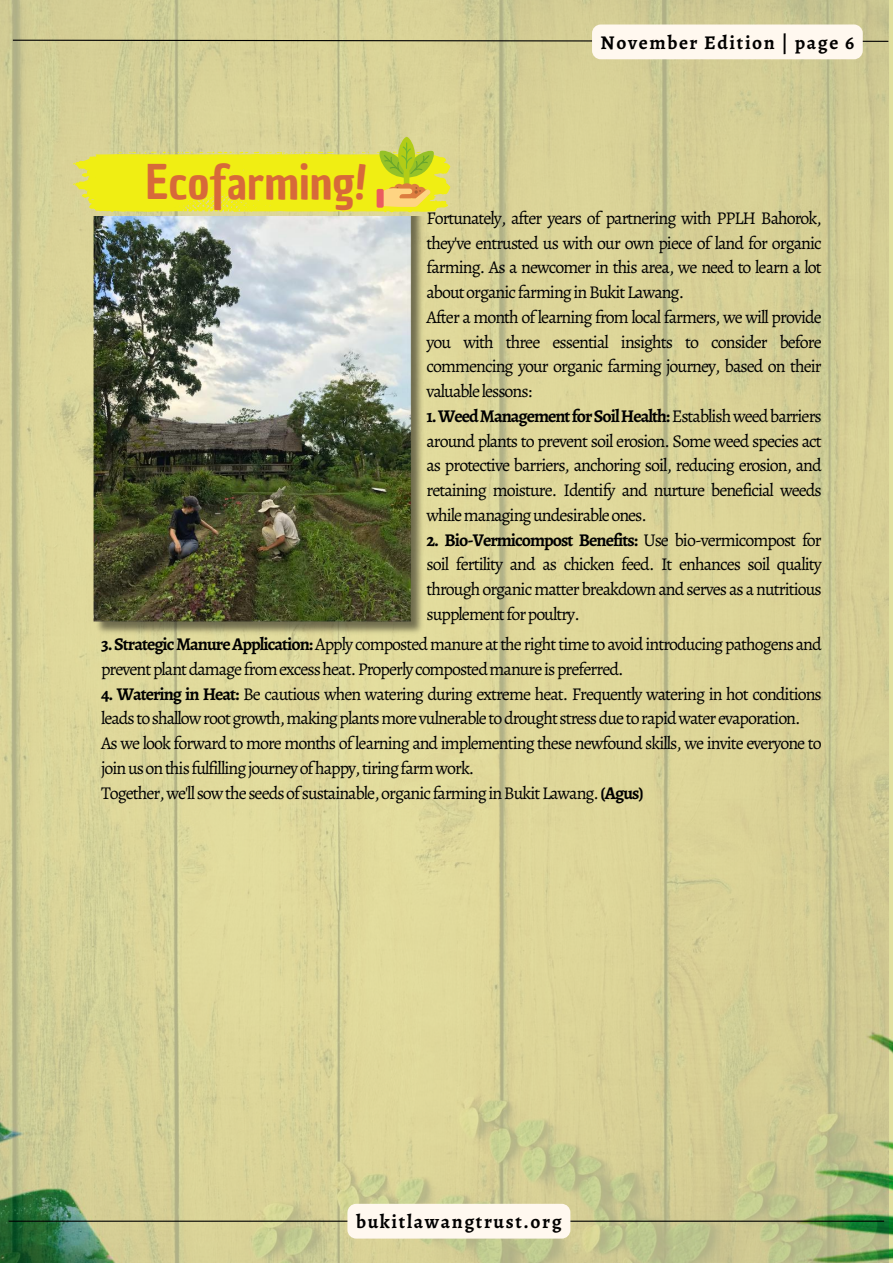
<style>
.page{position:relative;width:893px;height:1264px;background:#fff}
.page>*{position:absolute;margin:0;border:0;box-sizing:border-box;transform-origin:0 0}
.t1{font:46.65px "Chau Philomene One";color:#d7693a}
.t2{font:700 19.5px "Alegreya";letter-spacing:.085em;color:#000}
.t3{font:18px/24.8px "Alegreya";letter-spacing:-.055em;color:#000}
.s1{font-weight:700}
</style>
<div class="page">
<img style="left:0;top:0;width:887px;height:1262px">
<svg style="left:12px;top:39px;width:877px;height:3px"></svg>
<hr style="left:9px;top:1220px;width:875px;height:1px;background:#000">
<img style="left:92px;top:216px;width:334px;height:423px">
<svg style="left:398px;top:137px;width:17px;height:37px"></svg>
<svg style="left:73px;top:142px;width:377px;height:71px"></svg>
<div style="left:376px;top:189px;width:7px;height:19px;background:#eb5b60;border-radius:2px"></div>
<div style="left:592px;top:24px;width:270px;height:35px;background:#fff8ef;border-radius:9px"></div>
<div style="left:347px;top:1203px;width:223px;height:35px;background:#fff8ef;border-radius:9px"></div>
<p class="t2" style="left:600px;top:29px;width:255px">November Edition | page 6</p>
<h1 class="t1" style="left:146px;top:151px;width:222px">Ecofarming!</h1>
<p class="t3" style="left:426px;top:205px;width:397px">Fortunately, after years of partnering with PPLH Bahorok, they've entrusted us with our own piece of land for organic farming. As a newcomer in this area, we need to learn a lot aboutorganicfarminginBukitLawang.<br>After a month of learning from local farmers, we will provide you with three essential insights to consider before commencing your organic farming journey, based on their valuablelessons:<br><span class="s1">1.WeedManagementforSoilHealth:</span>Establishweedbarriers around plants to prevent soil erosion. Some weed species act as protective barriers, anchoring soil, reducing erosion, and retaining moisture. Identify and nurture beneficial weeds whilemanagingundesirableones.</p>
<p class="t3" style="left:426px;top:527px;width:397px;text-align:justify"><span class="s1">2. Bio-Vermicompost Benefits:</span> Use bio-vermicompost for soil fertility and as chicken feed. It enhances soil quality through organic matter breakdown and serves as a nutritious supplementforpoultry.</p>
<p class="t3" style="left:101px;top:631px;width:722px"><span class="s1">3.StrategicManureApplication:</span> Apply composted manure at the right time to avoid introducing pathogens and preventplantdamagefromexcessheat.Properlycompostedmanureispreferred.</p>
<p class="t3" style="left:101px;top:681px;width:722px"><span class="s1">4. Watering in Heat:</span> Be cautious when watering during extreme heat. Frequently watering in hot conditions leadstoshallowrootgrowth,makingplantsmorevulnerabletodroughtstressduetorapidwaterevaporation.<br>As we look forward to more months of learning and implementing these newfound skills, we invite everyone to joinusonthisfulfillingjourneyofhappy,tiringfarmwork.<br>Together,we'llsowtheseedsofsustainable,organicfarminginBukitLawang.<span class="s1">(Agus)</span></p>
<p class="t2" style="left:356px;top:1208px;width:207px">bukitlawangtrust.org</p>
</div>
